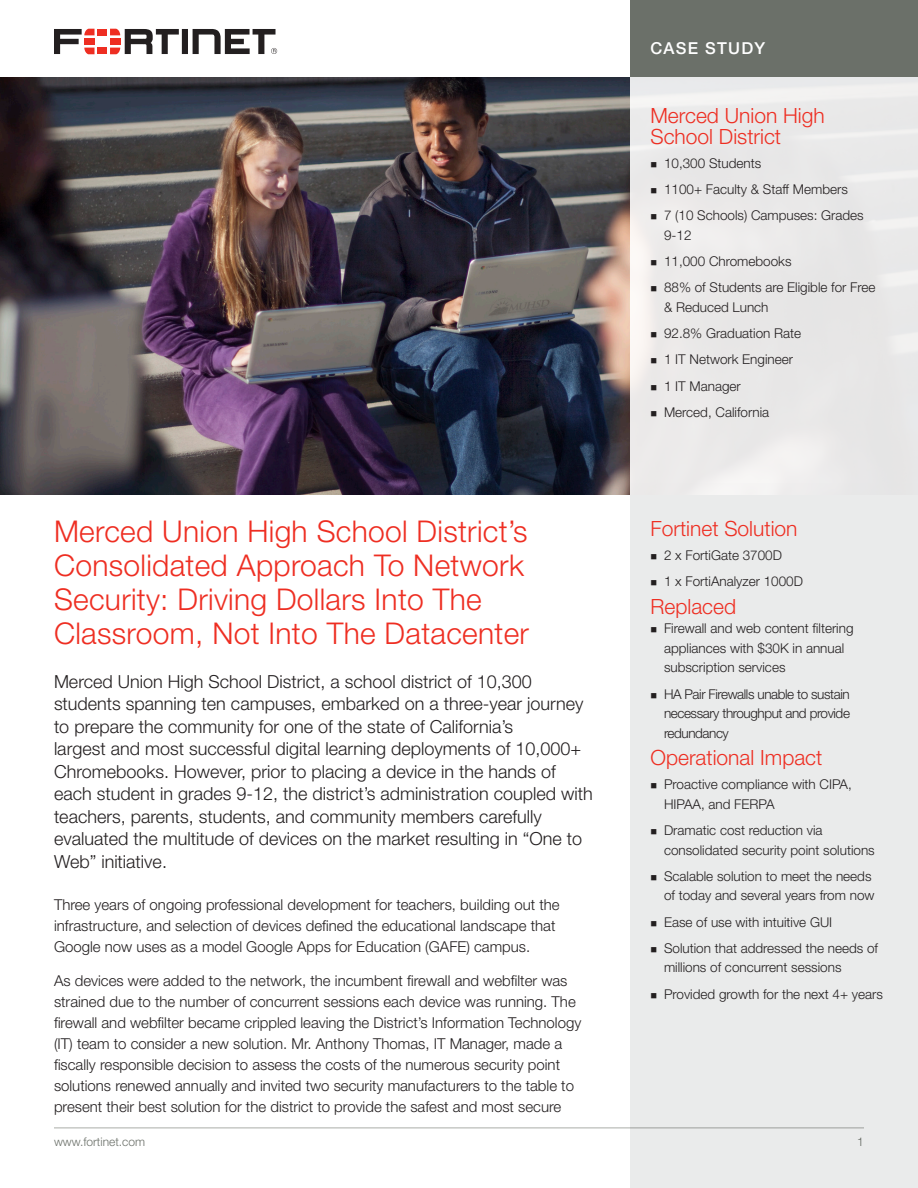
<style>
.page{position:relative;width:918px;height:1188px;background:#fff}
.page>*{position:absolute;margin:0;border:0;box-sizing:border-box;transform-origin:0 0}
.HEADER_-_RED_TITLE{font:300 30px/33.8px "Helvetica Neue LT Pro";letter-spacing:.01em;color:#ee2e22}
.SUBHEAD_TEXT{font:300 21px/21px "Helvetica Neue LT Pro";color:#ee2e22}
.INTRO_TEXT{font:300 18px/22.5px "Helvetica Neue LT Pro";color:#231f20}
.CASE_STUDY_-_TITLE{font:500 16.5px "Helvetica Neue LT Pro";letter-spacing:.075em;color:#fff}
.BODY_TEXT{font:300 15px/21px "Helvetica Neue LT Pro";color:#231f20}
.t1{font:300 13.5px/19.5px "Helvetica Neue LT Pro";color:#231f20}
.t2{font:300 12px "Helvetica Neue LT Pro";color:#6b7069}
</style>
<div class="page">
<hr style="left:54px;top:1128px;width:810px;height:1px;background:#aaada9">
<img style="left:0;top:77px;width:630px;height:418px">
<div style="left:97px;top:29px;width:10px;height:6px;background:#ee2e22"></div>
<div style="left:97px;top:48px;width:10px;height:6px;background:#ee2e22"></div>
<svg style="left:54px;top:29px;width:41px;height:25px"></svg>
<svg style="left:110px;top:29px;width:167px;height:25px"></svg>
<div style="left:630px;top:0;width:288px;height:77px;background:#6b7069"></div>
<div style="left:630px;top:483px;width:288px;height:705px;background:#eaebeb"></div>
<div style="left:630px;top:77px;width:288px;height:418px;background:#e9e8e9"></div>
<p class="CASE_STUDY_-_TITLE" style="left:651px;top:39px;width:116px">CASE STUDY</p>
<p class="HEADER_-_RED_TITLE" style="left:54px;top:514px;width:477px">Merced Union High School District’s Consolidated Approach To Network Security: Driving Dollars Into The Classroom, Not Into The Datacenter</p>
<p class="INTRO_TEXT" style="left:54px;top:670px;width:540px">Merced Union High School District, a school district of 10,300 students spanning ten campuses, embarked on a three-year journey to prepare the community for one of the state of California’s<br>largest and most successful digital learning deployments of 10,000+ Chromebooks. However, prior to placing a device in the hands of each student in grades 9-12, the district’s administration coupled with teachers, parents, students, and community members carefully evaluated the multitude of devices on the market resulting in “One to Web” initiative.</p>
<p class="BODY_TEXT" style="left:54px;top:894px;width:507px">Three years of ongoing professional development for teachers, building out the infrastructure, and selection of devices defined the educational landscape that<br>Google now uses as a model Google Apps for Education (GAFE) campus.</p>
<p class="BODY_TEXT" style="left:54px;top:970px;width:529px">As devices were added to the network, the incumbent firewall and webfilter was strained due to the number of concurrent sessions each device was running. The firewall and webfilter became crippled leaving the District’s Information Technology (IT) team to consider a new solution. Mr. Anthony Thomas, IT Manager, made a fiscally responsible decision to assess the costs of the numerous security point solutions renewed annually and invited two security manufacturers to the table to present their best solution for the district to provide the safest and most secure</p>
<p class="SUBHEAD_TEXT" style="left:651px;top:105px;width:176px">Merced Union High<br>School District</p>
<p class="t1" style="left:651px;top:153px;width:112px">■ 10,300 Students</p>
<p class="t1" style="left:651px;top:179px;width:199px">■ 1100+ Faculty &amp; Staff Members</p>
<p class="t1" style="left:664px;top:206px;width:201px;text-indent:-14px">■ 7 (10 Schools) Campuses: Grades<br>9-12</p>
<p class="t1" style="left:651px;top:251px;width:143px">■ 11,000 Chromebooks</p>
<p class="t1" style="left:664px;top:278px;width:213px;text-indent:-14px">■ 88% of Students are Eligible for Free &amp; Reduced Lunch</p>
<p class="t1" style="left:651px;top:323px;width:152px">■ 92.8% Graduation Rate</p>
<p class="t1" style="left:651px;top:350px;width:144px">■ 1 IT Network Engineer</p>
<p class="t1" style="left:651px;top:376px;width:92px">■ 1 IT Manager</p>
<p class="t1" style="left:651px;top:402px;width:120px">■ Merced, California</p>
<p class="SUBHEAD_TEXT" style="left:651px;top:517px;width:149px">Fortinet Solution</p>
<p class="t1" style="left:651px;top:545px;width:133px">■ 2 x FortiGate 3700D</p>
<p class="t1" style="left:651px;top:571px;width:154px">■ 1 x FortiAnalyzer 1000D</p>
<p class="SUBHEAD_TEXT" style="left:651px;top:595px;width:87px">Replaced</p>
<p class="t1" style="left:664px;top:619px;width:191px;text-indent:-14px">■ Firewall and web content filtering appliances with $30K in annual subscription services</p>
<p class="t1" style="left:664px;top:684px;width:188px;text-align:justify;text-indent:-14px">■ HA Pair Firewalls unable to sustain necessary throughput and provide redundancy</p>
<p class="SUBHEAD_TEXT" style="left:651px;top:747px;width:173px">Operational Impact</p>
<p class="t1" style="left:664px;top:775px;width:189px;text-indent:-14px">■ Proactive compliance with CIPA,<br>HIPAA, and FERPA</p>
<p class="t1" style="left:664px;top:820px;width:212px;text-indent:-14px">■ Dramatic cost reduction via consolidated security point solutions</p>
<p class="t1" style="left:651px;top:866px;width:226px;text-align:right">■ Scalable solution to meet the needs of today and several years from now</p>
<p class="t1" style="left:651px;top:912px;width:183px">■ Ease of use with intuitive GUI</p>
<p class="t1" style="left:664px;top:938px;width:216px;text-indent:-14px">■ Solution that addressed the needs of millions of concurrent sessions</p>
<p class="t1" style="left:651px;top:984px;width:234px">■ Provided growth for the next 4+ years</p>
<p class="t2" style="left:54px;top:1134px;width:93px">www.fortinet.com</p>
<p class="t2" style="left:857px;top:1134px;width:8px">1</p>
</div>
